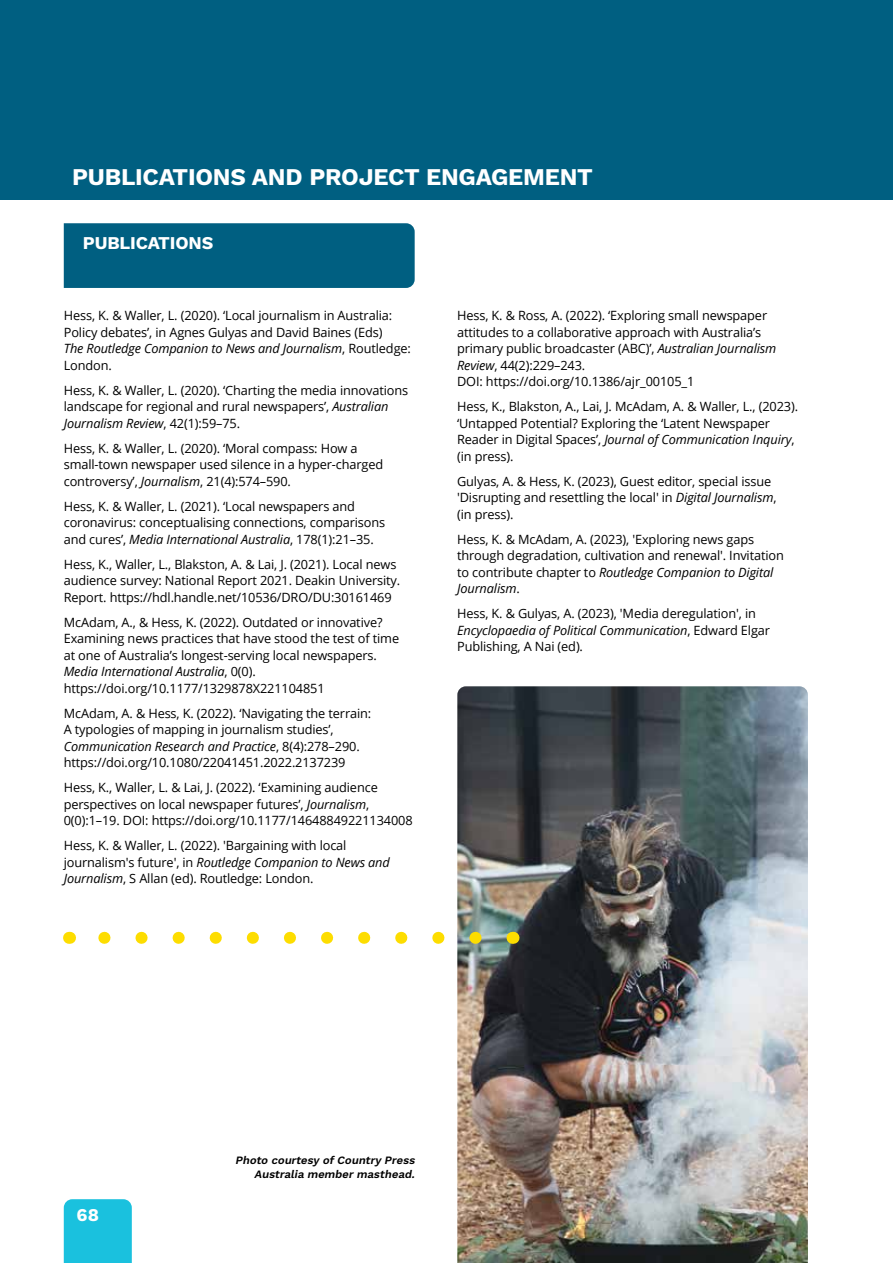
<style>
.page{position:relative;width:893px;height:1263px;background:#fff}
.page>*{position:absolute;margin:0;border:0;box-sizing:border-box;transform-origin:0 0}
.t1{font:700 24px "Work Sans";letter-spacing:-.01em;color:#fff}
.t2{font:700 18px "Work Sans";letter-spacing:-.01em;color:#fff}
.t3{font:12.75px/16.5px "Open Sans";letter-spacing:-.01em;color:#000}
.t4{font:italic 600 11.25px/13.5px "Work Sans";color:#000;text-align:right}
.s1{font-style:italic}
</style>
<div class="page">
<img style="left:457px;top:686px;width:351px;height:577px">
<div style="left:64px;top:1199px;width:68px;height:64px;background:#1ac1de"></div>
<div style="left:0;top:0;width:893px;height:200px;background:#005f81"></div>
<div style="left:64px;top:223px;width:351px;height:65px;background:#005f81"></div>
<svg style="left:98px;top:932px;width:378px;height:12px"></svg>
<svg style="left:512px;top:932px;width:1px;height:12px"></svg>
<svg style="left:69px;top:932px;width:1px;height:12px"></svg>
<h1 class="t1" style="left:72px;top:163px;width:522px">PUBLICATIONS AND PROJECT ENGAGEMENT</h1>
<h2 class="t2" style="left:83px;top:233px;width:132px">PUBLICATIONS</h2>
<p class="t3" style="left:64px;top:307px;width:349px">Hess, K. &amp; Waller, L. (2020). ‘Local journalism in Australia:<br>Policy debates’, in Agnes Gulyas and David Baines (Eds)<br><span class="s1">The Routledge Companion to News and Journalism</span>, Routledge:<br>London.</p>
<p class="t3" style="left:64px;top:381px;width:346px">Hess, K. &amp; Waller, L. (2020). ‘Charting the media innovations landscape for regional and rural newspapers’, <span class="s1">Australian<br>Journalism Review</span>, 42(1):59–75.</p>
<p class="t3" style="left:64px;top:439px;width:321px">Hess, K. &amp; Waller, L. (2020). ‘Moral compass: How a small-town newspaper used silence in a hyper-charged controversy’, <span class="s1">Journalism</span>, 21(4):574–590.</p>
<p class="t3" style="left:64px;top:497px;width:323px">Hess, K. &amp; Waller, L. (2021). ‘Local newspapers and coronavirus: conceptualising connections, comparisons and cures’, <span class="s1">Media International Australia</span>, 178(1):21–35.</p>
<p class="t3" style="left:64px;top:555px;width:338px">Hess, K., Waller, L., Blakston, A. &amp; Lai, J. (2021). Local news audience survey: National Report 2021. Deakin University.<br>Report. https://hdl.handle.net/10536/DRO/DU:30161469</p>
<p class="t3" style="left:64px;top:613px;width:337px">McAdam, A., &amp; Hess, K. (2022). Outdated or innovative?<br>Examining news practices that have stood the test of time at one of Australia’s longest-serving local newspapers.<br><span class="s1">Media International Australia</span>, 0(0). https://doi.org/10.1177/1329878X221104851</p>
<p class="t3" style="left:64px;top:704px;width:309px">McAdam, A. &amp; Hess, K. (2022). ‘Navigating the terrain:<br>A typologies of mapping in journalism studies’, <span class="s1">Communication Research and Practice</span>, 8(4):278–290. https://doi.org/10.1080/22041451.2022.2137239</p>
<p class="t3" style="left:64px;top:779px;width:350px">Hess, K., Waller, L. &amp; Lai, J. (2022). ‘Examining audience perspectives on local newspaper futures’, <span class="s1">Journalism</span>,<br>0(0):1–19. DOI: https://doi.org/10.1177/14648849221134008</p>
<p class="t3" style="left:64px;top:837px;width:328px">Hess, K. &amp; Waller, L. (2022). 'Bargaining with local journalism's future', in <span class="s1">Routledge Companion to News and<br>Journalism</span>, S Allan (ed). Routledge: London.</p>
<p class="t3" style="left:457px;top:307px;width:321px">Hess, K. &amp; Ross, A. (2022). ‘Exploring small newspaper attitudes to a collaborative approach with Australia’s primary public broadcaster (ABC)’, <span class="s1">Australian Journalism Review</span>, 44(2):229–243.<br>DOI: https://doi.org/10.1386/ajr_00105_1</p>
<p class="t3" style="left:457px;top:398px;width:342px">Hess, K., Blakston, A., Lai, J. McAdam, A. &amp; Waller, L., (2023). ‘Untapped Potential? Exploring the ‘Latent Newspaper Reader in Digital Spaces’, <span class="s1">Journal of Communication Inquiry</span>, (in press).</p>
<p class="t3" style="left:457px;top:472px;width:321px">Gulyas, A. &amp; Hess, K. (2023), Guest editor, special issue 'Disrupting and resettling the local' in <span class="s1">Digital Journalism</span>, (in press).</p>
<p class="t3" style="left:457px;top:530px;width:328px">Hess, K. &amp; McAdam, A. (2023), 'Exploring news gaps through degradation, cultivation and renewal'. Invitation to contribute chapter to <span class="s1">Routledge Companion to Digital Journalism</span>.</p>
<p class="t3" style="left:457px;top:605px;width:314px">Hess, K. &amp; Gulyas, A. (2023), 'Media deregulation', in<br><span class="s1">Encyclopaedia of Political Communication</span>, Edward Elgar<br>Publishing, A Nai (ed).</p>
<h2 class="t2" style="left:77px;top:1204px;width:24px">68</h2>
<p class="t4" style="left:235px;top:1154px;width:184px">Photo courtesy ofCountry Press<br>Australia member masthead.</p>
</div>
